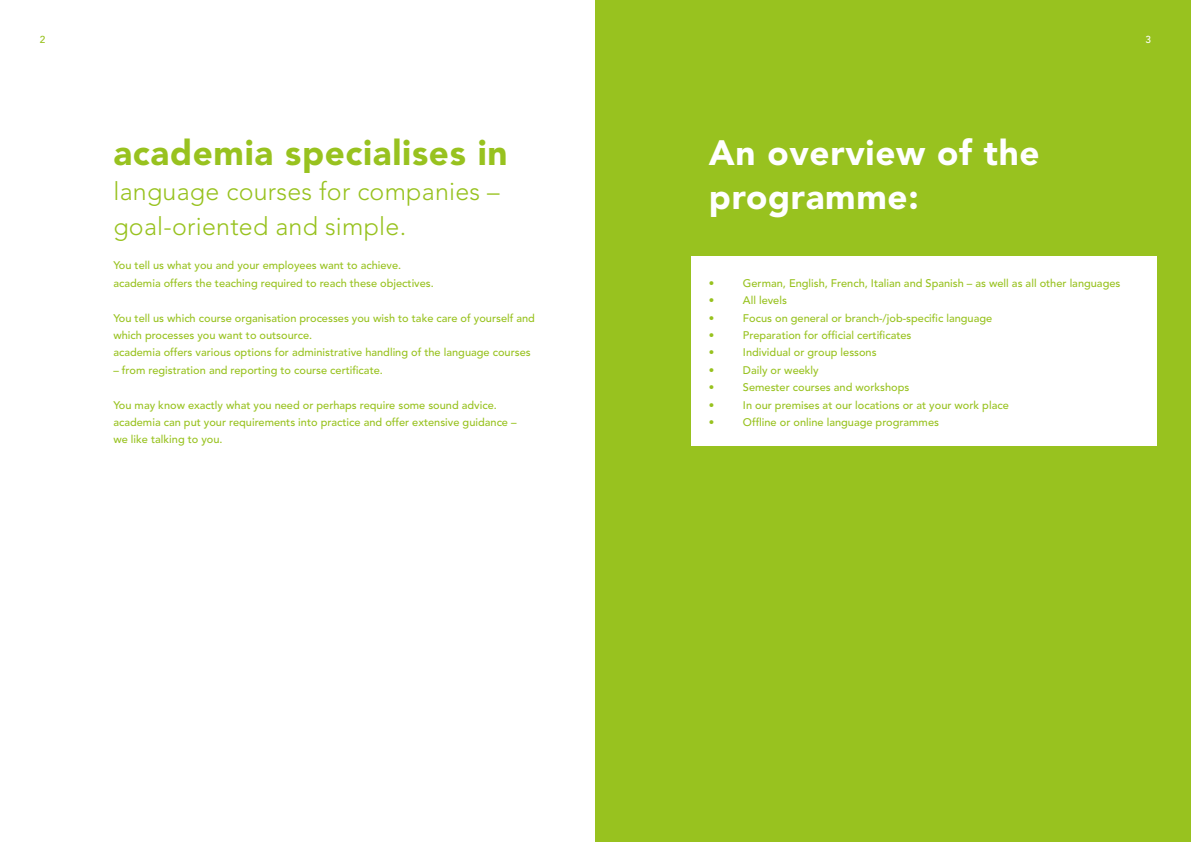
<style>
.page{position:relative;width:1191px;height:842px;background:#fff}
.page>*{position:absolute;margin:0;border:0;box-sizing:border-box;transform-origin:0 0}
.t1{font:900 35px/43.5px "Avenir LT";letter-spacing:.02em;color:#fff}
.t2{font:900 35px "Avenir LT";letter-spacing:.02em;color:#98c21f}
.t3{font:300 25px/34.8px "Avenir LT";letter-spacing:.01em;color:#98c21f}
.t4{font:500 11px/17.4px "Avenir LT";color:#98c21f}
.t5{font:500 10px "Avenir LT";color:#fff}
.t6{font:500 10px "Avenir LT";color:#98c21f}
</style>
<div class="page">
<div style="left:595px;top:0;width:596px;height:842px;background:#98c21f"></div>
<div style="left:692px;top:256px;width:465px;height:190px;background:#fff"></div>
<p class="t6" style="left:40px;top:34px;width:7px">2</p>
<h1 class="t2" style="left:113px;top:132px;width:396px">academia specialises in</h1>
<h2 class="t3" style="left:113px;top:174px;width:388px">language courses for companies – goal-oriented and simple.</h2>
<p class="t4" style="left:113px;top:257px;width:322px">You tell us what you and your employees want to achieve. academia offers the teaching required to reach these objectives.</p>
<p class="t4" style="left:113px;top:309px;width:423px">You tell us which course organisation processes you wish to take care of yourself and which processes you want to outsource.<br>academia offers various options for administrative handling of the language courses</p>
<p class="t4" style="left:113px;top:361px;width:271px">– from registration and reporting to course certificate.</p>
<p class="t4" style="left:113px;top:396px;width:405px">You may know exactly what you need or perhaps require some sound advice. academia can put your requirements into practice and offer extensive guidance – we like talking to you.</p>
<p class="t5" style="left:1145px;top:34px;width:7px">3</p>
<h1 class="t1" style="left:709px;top:131px;width:332px">An overview of the programme:</h1>
<p class="t4" style="left:709px;top:275px;width:7px">•</p>
<p class="t4" style="left:743px;top:275px;width:379px">German, English, French, Italian and Spanish – as well as all other languages</p>
<p class="t4" style="left:709px;top:292px;width:7px">•</p>
<p class="t4" style="left:743px;top:292px;width:45px">All levels</p>
<p class="t4" style="left:709px;top:309px;width:7px">•</p>
<p class="t4" style="left:743px;top:309px;width:251px">Focus on general or branch-/job-specific language</p>
<p class="t4" style="left:709px;top:327px;width:7px">•</p>
<p class="t4" style="left:743px;top:327px;width:170px">Preparation for official certificates</p>
<p class="t4" style="left:709px;top:344px;width:7px">•</p>
<p class="t4" style="left:743px;top:344px;width:135px">Individual or group lessons</p>
<p class="t4" style="left:709px;top:361px;width:7px">•</p>
<p class="t4" style="left:743px;top:361px;width:77px">Daily or weekly</p>
<p class="t4" style="left:709px;top:379px;width:7px">•</p>
<p class="t4" style="left:743px;top:379px;width:168px">Semester courses and workshops</p>
<p class="t4" style="left:709px;top:396px;width:7px">•</p>
<p class="t4" style="left:743px;top:396px;width:267px">In our premises at our locations or at your work place</p>
<p class="t4" style="left:709px;top:414px;width:7px">•</p>
<p class="t4" style="left:743px;top:414px;width:198px">Offline or online language programmes</p>
</div>
